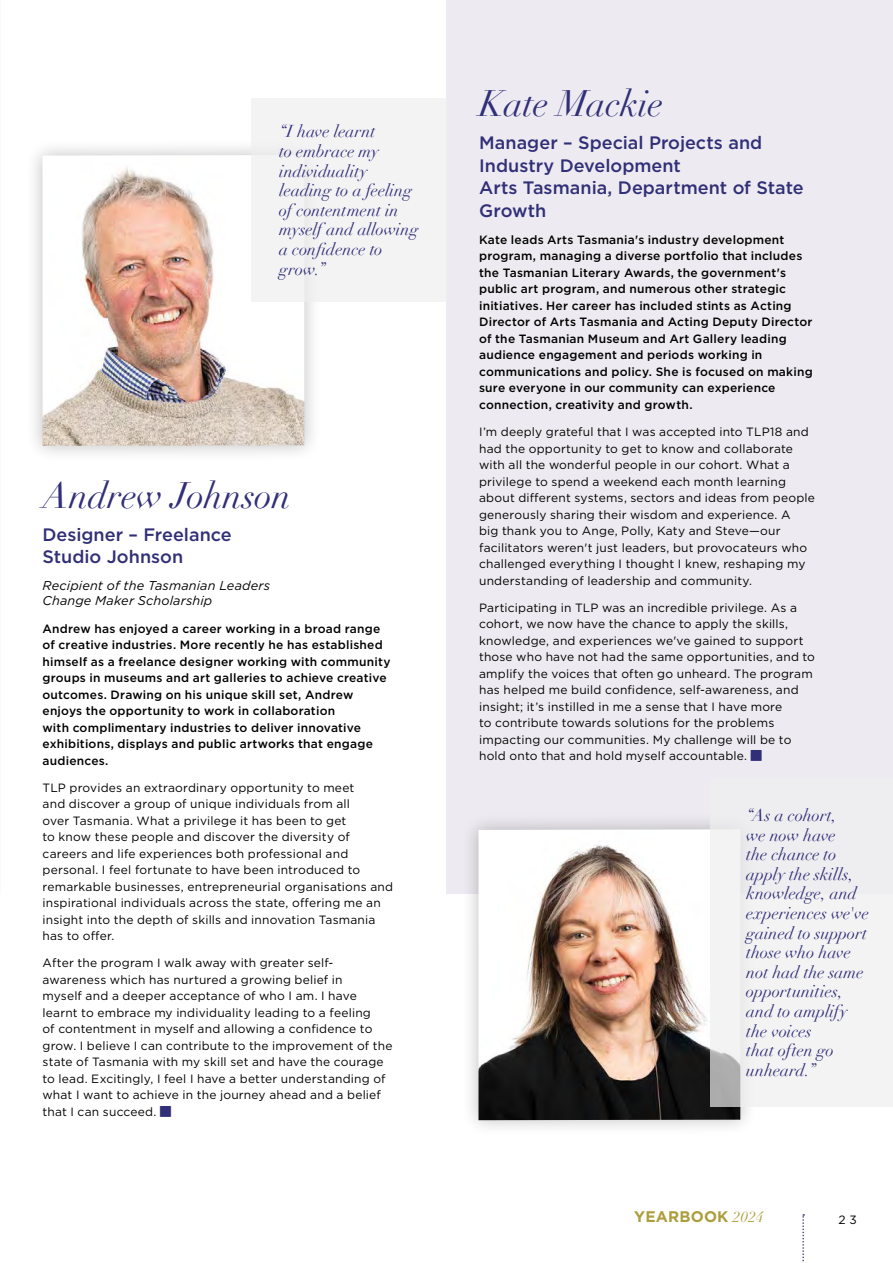
<style>
.page{position:relative;width:893px;height:1263px;background:#fff}
.page>*{position:absolute;margin:0;border:0;box-sizing:border-box;transform-origin:0 0}
.Graduate_name{font:italic 36px "Didot";letter-spacing:-.01em;color:#312f77}
.Graduate_name-2{font:500 18px/22.5px "Gotham";color:#312f77}
.Graduate_name-3{font:italic 16.8px/19.6px "Didot";letter-spacing:-.005em;color:#312f77}
.t1{font:700 15.45px "Gotham";letter-spacing:.01em;color:#ac9e3c}
.Graduate_name-4{font:italic 12.75px/15.8px "Gotham";letter-spacing:.01em;color:#000}
.MAIN_YB{font:12px/16.5px "Gotham";letter-spacing:.015em;color:#000}
.INTRO{font:500 12px/16.5px "Gotham";letter-spacing:.02em;color:#000}
.s1{font-family:"Didot";font-weight:400;font-style:italic;font-size:15px}
</style>
<div class="page">
<div style="left:446px;top:0;width:447px;height:893px;background:#edebf1"></div>
<div style="left:461px;top:812px;width:296px;height:325px;background:#000;opacity:.25"></div>
<img style="left:478px;top:829px;width:262px;height:291px">
<div style="left:25px;top:138px;width:296px;height:325px;background:#000;opacity:.25"></div>
<img style="left:43px;top:155px;width:261px;height:291px">
<div style="left:710px;top:778px;width:183px;height:328px;background:#efeff0"></div>
<div style="left:251px;top:98px;width:195px;height:204px;background:#efeff0"></div>
<svg style="left:802px;top:1214px;width:2px;height:49px"></svg>
<p class="Graduate_name-3" style="left:279px;top:122px;width:141px">“I have learnt<br>to embrace my individuality leading to a feeling of contentment in myself and allowing a confidence to grow.”</p>
<p class="Graduate_name" style="left:43px;top:473px;width:250px">Andrew Johnson</p>
<p class="Graduate_name-2" style="left:43px;top:523px;width:191px">Designer – Freelance<br>Studio Johnson</p>
<p class="Graduate_name-4" style="left:43px;top:577px;width:229px">Recipient of the Tasmanian Leaders<br>Change Maker Scholarship</p>
<p class="INTRO" style="left:43px;top:620px;width:350px">Andrew has enjoyed a career working in a broad range of creative industries. More recently he has established himself as a freelance designer working with community groups in museums and art galleries to achieve creative outcomes. Drawing on his unique skill set, Andrew enjoys the opportunity to work in collaboration<br>with complimentary industries to deliver innovative exhibitions, displays and public artworks that engage audiences.</p>
<p class="MAIN_YB" style="left:43px;top:779px;width:352px">TLP provides an extraordinary opportunity to meet<br>and discover a group of unique individuals from all<br>over Tasmania. What a privilege it has been to get<br>to know these people and discover the diversity of careers and life experiences both professional and personal. I feel fortunate to have been introduced to remarkable businesses, entrepreneurial organisations and inspirational individuals across the state, offering me an insight into the depth of skills and innovation Tasmania has to offer.</p>
<p class="MAIN_YB" style="left:43px;top:954px;width:352px">After the program I walk away with greater self&shy;awareness which has nurtured a growing belief in<br>myself and a deeper acceptance of who I am. I have learnt to embrace my individuality leading to a feeling<br>of contentment in myself and allowing a confidence to grow. I believe I can contribute to the improvement of the state of Tasmania with my skill set and have the courage to lead. Excitingly, I feel I have a better understanding of what I want to achieve in the journey ahead and a belief that I can succeed.</p>
<p class="Graduate_name" style="left:479px;top:81px;width:186px">Kate Mackie</p>
<p class="Graduate_name-2" style="left:479px;top:131px;width:326px">Manager – Special Projects and<br>Industry Development<br>Arts Tasmania, Department of State<br>Growth</p>
<p class="INTRO" style="left:479px;top:231px;width:335px">Kate leads Arts Tasmania's industry development program, managing a diverse portfolio that includes the Tasmanian Literary Awards, the government's public art program, and numerous other strategic initiatives. Her career has included stints as Acting Director of Arts Tasmania and Acting Deputy Director of the Tasmanian Museum and Art Gallery leading audience engagement and periods working in communications and policy. She is focused on making sure everyone in our community can experience connection, creativity and growth.</p>
<p class="MAIN_YB" style="left:479px;top:423px;width:337px">I’m deeply grateful that I was accepted into TLP18 and had the opportunity to get to know and collaborate with all the wonderful people in our cohort. What a privilege to spend a weekend each month learning about different systems, sectors and ideas from people generously sharing their wisdom and experience. A<br>big thank you to Ange, Polly, Katy and Steve—our facilitators weren't just leaders, but provocateurs who challenged everything I thought I knew, reshaping my understanding of leadership and community.</p>
<p class="MAIN_YB" style="left:479px;top:599px;width:337px">Participating in TLP was an incredible privilege. As a cohort, we now have the chance to apply the skills, knowledge, and experiences we've gained to support those who have not had the same opportunities, and to amplify the voices that often go unheard. The program has helped me build confidence, self-awareness, and insight; it’s instilled in me a sense that I have more<br>to contribute towards solutions for the problems impacting our communities. My challenge will be to hold onto that and hold myself accountable.</p>
<p class="Graduate_name-3" style="left:746px;top:806px;width:124px">“As a cohort,<br>we now have<br>the chance to apply the skills, knowledge, and experiences we've gained to support those who have not had the same opportunities, and to amplify the voices<br>that often go unheard.”</p>
<p class="t1" style="left:634px;top:1206px;width:131px">YEARBOOK <span class="s1">2024</span></p>
<p class="MAIN_YB" style="left:838px;top:1211px;width:20px">2 3</p>
</div>
